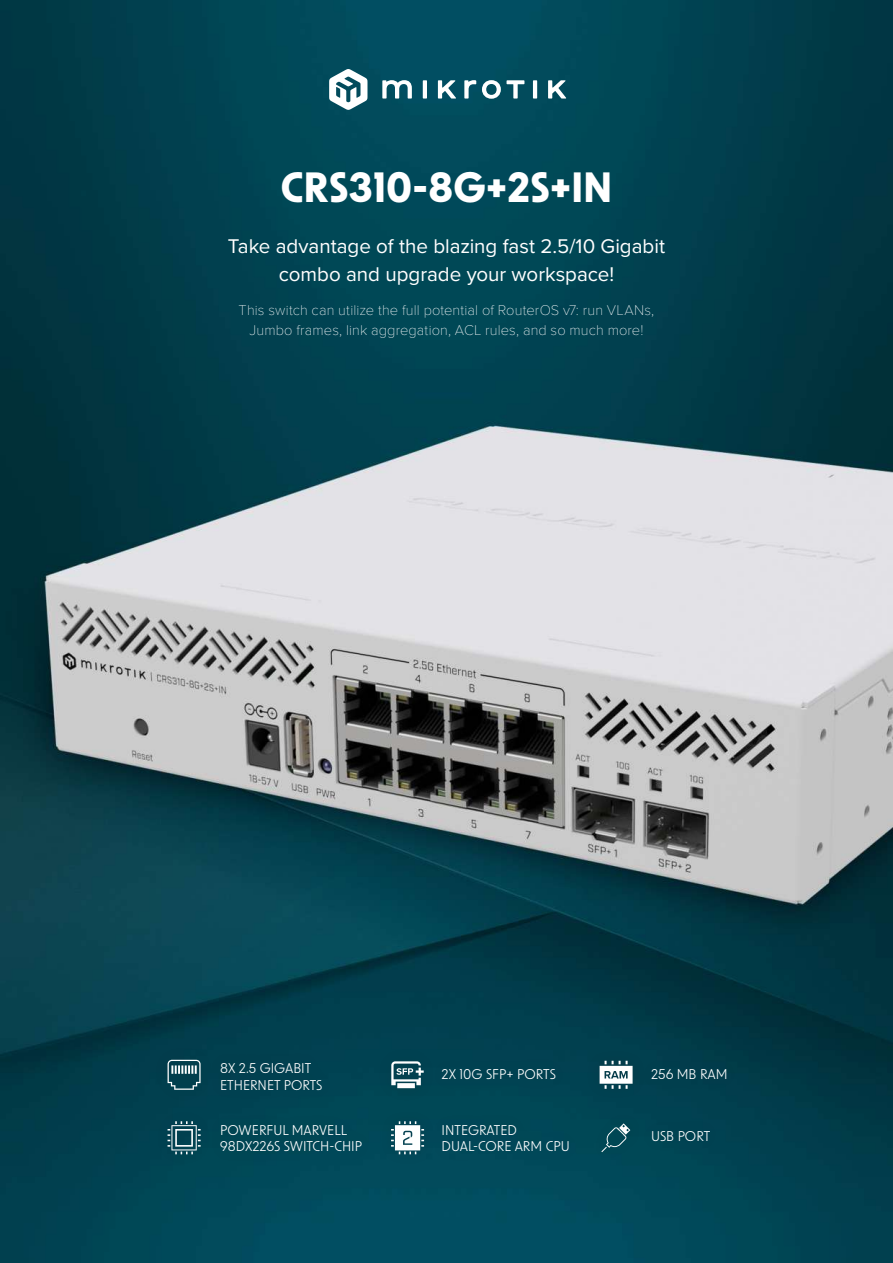
<style>
.page{position:relative;width:893px;height:1263px;background:#fff}
.page>*{position:absolute;margin:0;border:0;box-sizing:border-box;transform-origin:0 0}
.t1{font:700 40.2px "New Order";letter-spacing:-.01em;color:#fff}
.t2{font:20.55px/28px "Proxima Nova";color:#fff;text-align:center}
.t3{font:100 14.7px/20px "Proxima Nova T";letter-spacing:.01em;color:#fff;text-align:center}
.t4{font:13.5px/16.5px "New Order";color:#fff}
</style>
<div class="page">
<img style="left:0;top:1px;width:893px;height:1262px">
<svg style="left:382px;top:80px;width:184px;height:19px"></svg>
<svg style="left:329px;top:69px;width:38px;height:41px"></svg>
<div style="left:377px;top:1108px;width:60px;height:59px;background:#004858"></div>
<svg style="left:391px;top:1121px;width:33px;height:33px"></svg>
<div style="left:429px;top:1111px;width:153px;height:54px;background:#004858"></div>
<div style="left:207px;top:1050px;width:128px;height:53px;background:#014050"></div>
<div style="left:430px;top:1055px;width:138px;height:38px;background:#004252"></div>
<div style="left:207px;top:1111px;width:168px;height:54px;background:#004755"></div>
<div style="left:639px;top:1056px;width:101px;height:37px;background:#013d4c"></div>
<div style="left:377px;top:1047px;width:60px;height:55px;background:#004352"></div>
<svg style="left:391px;top:1061px;width:33px;height:27px"></svg>
<div style="left:589px;top:1111px;width:54px;height:53px;background:#004756"></div>
<svg style="left:601px;top:1123px;width:29px;height:29px"></svg>
<div style="left:639px;top:1117px;width:83px;height:38px;background:#004352"></div>
<div style="left:153px;top:1045px;width:62px;height:59px;background:#013f4e"></div>
<svg style="left:168px;top:1060px;width:33px;height:30px"></svg>
<div style="left:154px;top:1108px;width:60px;height:59px;background:#004252"></div>
<svg style="left:168px;top:1121px;width:33px;height:33px"></svg>
<div style="left:585px;top:1047px;width:62px;height:55px;background:#014050"></div>
<svg style="left:600px;top:1061px;width:33px;height:28px"></svg>
<h1 class="t1" style="left:280px;top:161px;width:334px">CRS310-8G+2S+IN</h1>
<h2 class="t2" style="left:228px;top:231px;width:439px">Take advantage of the blazing fast 2.5/10 Gigabit combo and upgrade your workspace!</h2>
<p class="t3" style="left:239px;top:299px;width:417px">This switch can utilize the full potential of RouterOS v7: run VLANs,<br>Jumbo frames, link aggregation, ACL rules, and so much more!</p>
<p class="t4" style="left:220px;top:1060px;width:104px">8X 2.5 GIGABIT<br>ETHERNET PORTS</p>
<p class="t4" style="left:442px;top:1066px;width:116px">2X 10G SFP+ PORTS</p>
<p class="t4" style="left:220px;top:1121px;width:143px">POWERFUL MARVELL<br>98DX226S SWITCH-CHIP</p>
<p class="t4" style="left:442px;top:1121px;width:130px">INTEGRATED<br>DUAL-CORE ARM CPU</p>
<p class="t4" style="left:651px;top:1066px;width:78px">256 MB RAM</p>
<p class="t4" style="left:651px;top:1127px;width:61px">USB PORT</p>
</div>
